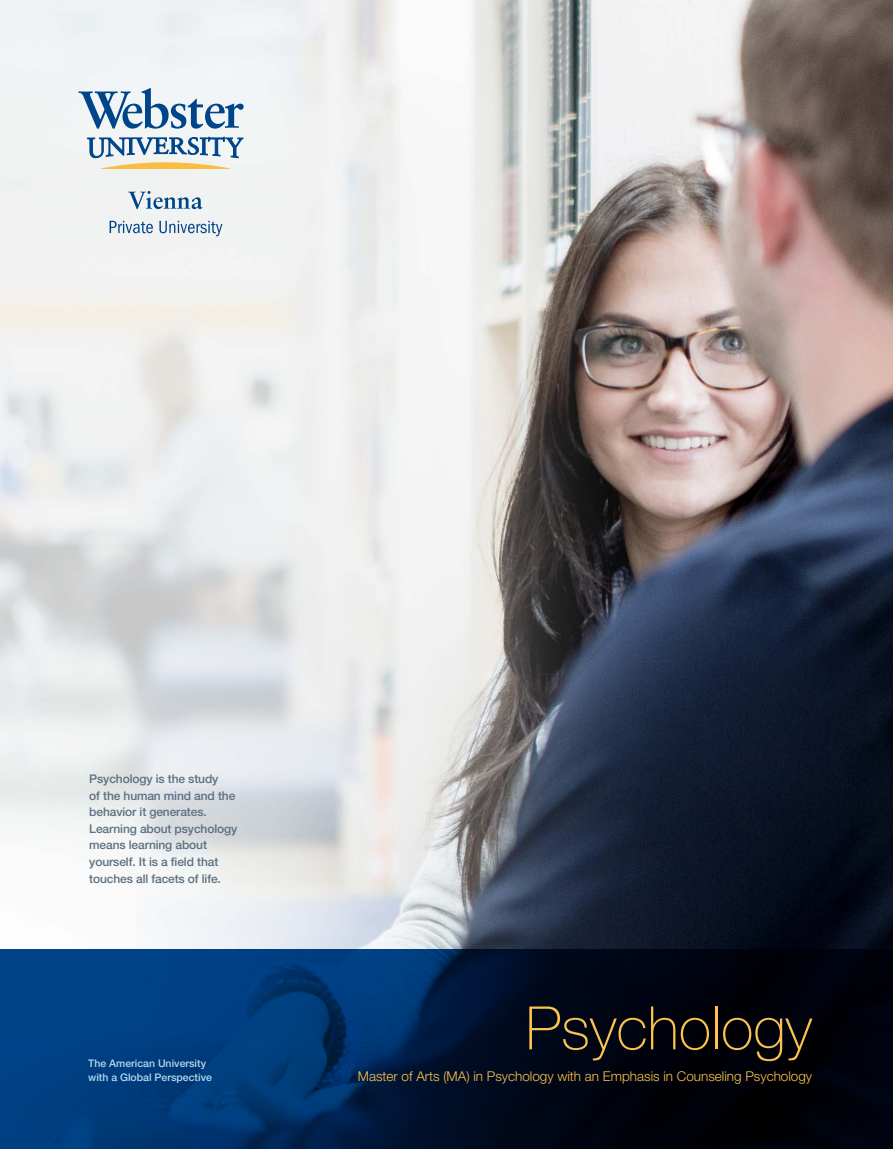
<style>
.page{position:relative;width:893px;height:1149px;background:#fff}
.page>*{position:absolute;margin:0;border:0;box-sizing:border-box;transform-origin:0 0}
.t1{font:100 60px "Helvetica Neue";color:#fbc34e}
.t2{font:300 13.5px "Helvetica Neue";color:#fbc34e}
.t3{font:500 12px/16.5px "Helvetica Neue";letter-spacing:-.01em;color:#5d6f7f}
.t4{font:500 10.5px/13.5px "Helvetica Neue";color:#b0daed}
</style>
<div class="page">
<img style="left:0;top:0;width:893px;height:948px">
<svg style="left:79px;top:88px;width:165px;height:41px"></svg>
<svg style="left:87px;top:137px;width:156px;height:32px"></svg>
<svg style="left:128px;top:191px;width:74px;height:18px"></svg>
<svg style="left:110px;top:221px;width:43px;height:12px"></svg>
<svg style="left:159px;top:221px;width:63px;height:15px"></svg>
<svg style="left:0;top:948px;width:893px;height:200px;background:#001e43"></svg>
<p class="t3" style="left:89px;top:770px;width:150px">Psychology is the study<br>of the human mind and the behavior it generates.<br>Learning about psychology means learning about yourself. It is a field that touches all facets of life.</p>
<p class="t4" style="left:88px;top:1056px;width:125px">The American University with a Global Perspective</p>
<h1 class="t1" style="left:526px;top:993px;width:288px">Psychology</h1>
<p class="t2" style="left:358px;top:1067px;width:456px">Master of Arts (MA) in Psychology with an Emphasis in Counseling Psychology</p>
</div>
